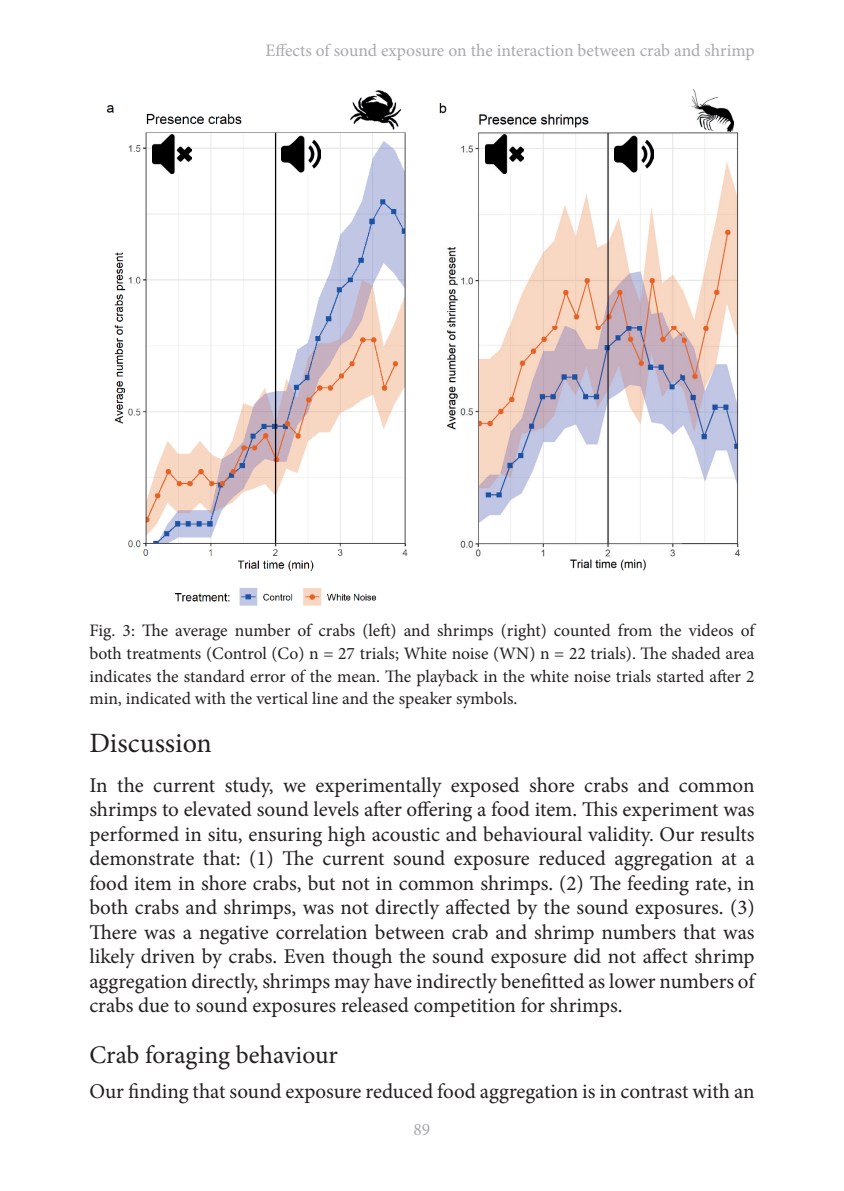
<style>
.page{position:relative;width:844px;height:1191px;background:#fff}
.page>*{position:absolute;margin:0;border:0;box-sizing:border-box;transform-origin:0 0}
.t1{font:28px "Minion Pro";color:#231f20}
.t2{font:25.38px "Minion Pro";color:#231f20}
.t3{font:21px/24.5px "Minion Pro";color:#231f20;text-align:justify}
.t4{font:17.5px/22.8px "Minion Pro";color:#231f20;text-align:justify}
.t5{font:17.5px "Minion Pro";color:#a8a9ad}
</style>
<div class="page">
<img style="left:106px;top:105px;width:302px;height:501px">
<img style="left:439px;top:103px;width:302px;height:468px">
<img style="left:691px;top:89px;width:42px;height:42px">
<img style="left:153px;top:135px;width:39px;height:39px">
<img style="left:350px;top:90px;width:50px;height:40px">
<img style="left:281px;top:135px;width:39px;height:39px">
<img style="left:614px;top:135px;width:39px;height:39px">
<img style="left:485px;top:135px;width:38px;height:39px">
<p class="t5" style="left:265px;top:39px;width:490px">Effects of sound exposure on the interaction between crab and shrimp</p>
<p class="t4" style="left:89px;top:619px;width:666px">Fig. 3: The average number of crabs (left) and shrimps (right) counted from the videos of both treatments (Control (Co) n = 27 trials; White noise (WN) n = 22 trials). The shaded area indicates the standard error of the mean. The playback in the white noise trials started after 2 min, indicated with the vertical line and the speaker symbols.</p>
<h1 class="t1" style="left:89px;top:724px;width:124px">Discussion</h1>
<p class="t3" style="left:89px;top:773px;width:666px">In the current study, we experimentally exposed shore crabs and common shrimps to elevated sound levels after offering a food item. This experiment was performed in situ, ensuring high acoustic and behavioural validity. Our results demonstrate that: (1) The current sound exposure reduced aggregation at a food item in shore crabs, but not in common shrimps. (2) The feeding rate, in both crabs and shrimps, was not directly affected by the sound exposures. (3)<br>There was a negative correlation between crab and shrimp numbers that was likely driven by crabs. Even though the sound exposure did not affect shrimp aggregation directly, shrimps may have indirectly benefitted as lower numbers of crabs due to sound exposures released competition for shrimps.</p>
<p class="t2" style="left:89px;top:1038px;width:250px">Crab foraging behaviour</p>
<p class="t3" style="left:89px;top:1079px;width:666px">Our finding that sound exposure reduced food aggregation is in contrast with an</p>
<p class="t5" style="left:413px;top:1118px;width:18px">89</p>
</div>
